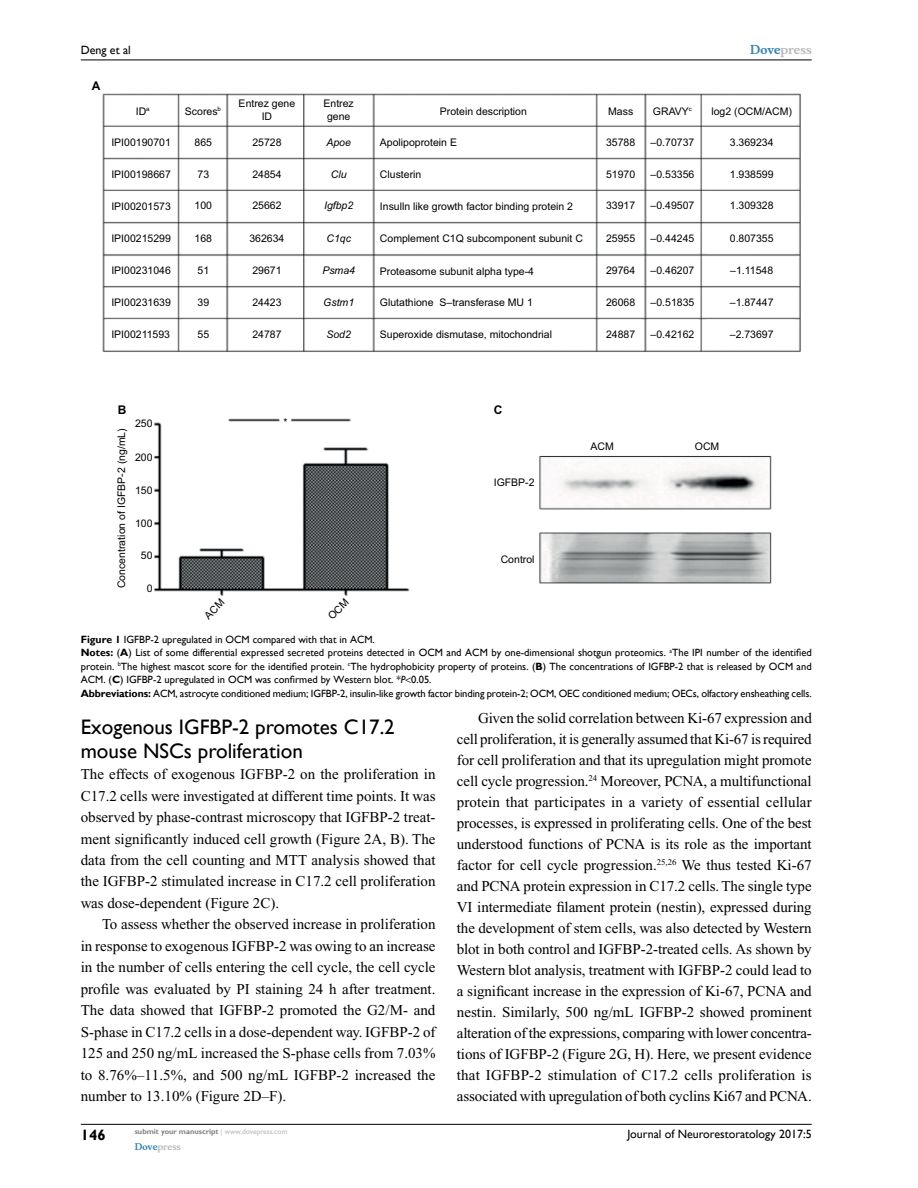
<style>
.page{position:relative;width:918px;height:1188px;background:#fff}
.page>*{position:absolute;margin:0;border:0;box-sizing:border-box;transform-origin:0 0}
.t1{font:21px/24px "Gill Sans";color:#000}
.t2{font:15px/21px "Times New Roman";color:#000;text-align:justify}
.t3{font:700 15px "Gill Sans";color:#000}
.t4{font:12px "Gill Sans";color:#000}
.t5{font:700 12px "Musee";color:#b8babc}
.t6{font:700 12px "Arial";color:#000}
.t7{font:10.5px/12.6px "Arial";color:#000;text-align:center}
.t8{font:10.5px/13.5px "Gill Sans";color:#000}
.t9{font:italic 10.5px "Arial";color:#000}
.t10{font:700 9px "Musee";color:#b8babc}
.t11{font:700 7.5px "Gill Sans";color:#808285}
.t12{font:6.15px "Arial";color:#000}
.s1{color:#3785ad}
.s2{font-weight:700}
.s3{font-style:italic}
.s4{font-weight:400;color:#b8babc}
</style>
<div class="page">
<hr style="left:81px;top:1124px;width:731px;height:1px;background:#000">
<hr style="left:81px;top:60px;width:731px;height:1px;background:#000">
<img style="left:102px;top:93px;width:699px;height:503px">
<p class="t4" style="left:81px;top:43px;width:52px">Deng et al</p>
<p class="t6" style="left:92px;top:78px;width:10px">A</p>
<p class="t5" style="left:750px;top:43px;width:63px"><span class="s1">Dove</span>press</p>
<p class="t7" style="left:239px;top:97px;width:58px">Entrez gene<br>ID</p>
<p class="t7" style="left:324px;top:97px;width:32px">Entrez gene</p>
<p class="t7" style="left:440px;top:105px;width:88px">Protein description</p>
<p class="t7" style="left:380px;top:136px;width:79px">Apolipoprotein E</p>
<p class="t7" style="left:380px;top:168px;width:43px">Clusterin</p>
<p class="t7" style="left:380px;top:200px;width:195px">Insulln like growth factor binding protein 2</p>
<p class="t7" style="left:380px;top:232px;width:205px">Complement C1Q subcomponent subunit C</p>
<p class="t7" style="left:380px;top:265px;width:156px">Proteasome subunit alpha type-4</p>
<p class="t7" style="left:380px;top:296px;width:154px">Glutathione S–transferase MU 1</p>
<p class="t7" style="left:380px;top:328px;width:174px">Superoxide dismutase, mitochondrial</p>
<p class="t7" style="left:185px;top:105px;width:38px">Scores<sup>b</sup></p>
<p class="t7" style="left:653px;top:105px;width:41px">GRAVY<sup>c</sup></p>
<p class="t7" style="left:711px;top:105px;width:82px">log2 (OCM/ACM)</p>
<p class="t7" style="left:136px;top:105px;width:12px">ID</p>
<p class="t7" style="left:608px;top:105px;width:27px">Mass</p>
<p class="t12" style="left:146px;top:105px;width:5px">a</p>
<p class="t7" style="left:111px;top:136px;width:61px">IPI00190701</p>
<p class="t7" style="left:111px;top:168px;width:61px">IPI00198667</p>
<p class="t7" style="left:111px;top:200px;width:61px">IPI00201573</p>
<p class="t7" style="left:111px;top:232px;width:61px">IPI00215299</p>
<p class="t7" style="left:111px;top:264px;width:61px">IPI00231046</p>
<p class="t7" style="left:111px;top:297px;width:61px">IPI00231639</p>
<p class="t7" style="left:111px;top:328px;width:60px">IPI00211593</p>
<p class="t7" style="left:606px;top:136px;width:31px">35788</p>
<p class="t7" style="left:606px;top:168px;width:31px">51970</p>
<p class="t7" style="left:606px;top:200px;width:31px">33917</p>
<p class="t7" style="left:606px;top:232px;width:31px">25955</p>
<p class="t7" style="left:606px;top:264px;width:31px">29764</p>
<p class="t7" style="left:606px;top:296px;width:31px">26068</p>
<p class="t7" style="left:606px;top:328px;width:31px">24887</p>
<p class="t7" style="left:195px;top:136px;width:19px">865</p>
<p class="t7" style="left:198px;top:168px;width:13px">73</p>
<p class="t7" style="left:195px;top:200px;width:19px">100</p>
<p class="t7" style="left:195px;top:232px;width:19px">168</p>
<p class="t7" style="left:198px;top:264px;width:13px">51</p>
<p class="t7" style="left:198px;top:296px;width:13px">39</p>
<p class="t7" style="left:198px;top:328px;width:13px">55</p>
<p class="t7" style="left:651px;top:136px;width:45px">–0.70737</p>
<p class="t7" style="left:651px;top:168px;width:45px">–0.53356</p>
<p class="t7" style="left:651px;top:200px;width:45px">–0.49507</p>
<p class="t7" style="left:651px;top:232px;width:45px">–0.44245</p>
<p class="t7" style="left:651px;top:264px;width:45px">–0.46207</p>
<p class="t7" style="left:651px;top:296px;width:45px">–0.51835</p>
<p class="t7" style="left:651px;top:328px;width:45px">–0.42162</p>
<p class="t7" style="left:252px;top:136px;width:31px">25728</p>
<p class="t7" style="left:252px;top:168px;width:31px">24854</p>
<p class="t7" style="left:252px;top:200px;width:31px">25662</p>
<p class="t7" style="left:249px;top:232px;width:37px">362634</p>
<p class="t7" style="left:252px;top:264px;width:31px">29671</p>
<p class="t7" style="left:252px;top:296px;width:31px">24423</p>
<p class="t7" style="left:252px;top:328px;width:31px">24787</p>
<p class="t7" style="left:730px;top:136px;width:45px">3.369234</p>
<p class="t7" style="left:730px;top:168px;width:45px">1.938599</p>
<p class="t7" style="left:730px;top:200px;width:45px">1.309328</p>
<p class="t7" style="left:730px;top:232px;width:45px">0.807355</p>
<p class="t7" style="left:730px;top:264px;width:45px">–1.11548</p>
<p class="t7" style="left:730px;top:296px;width:45px">–1.87447</p>
<p class="t7" style="left:730px;top:328px;width:45px">–2.73697</p>
<p class="t9" style="left:326px;top:135px;width:26px">Apoe</p>
<p class="t9" style="left:331px;top:167px;width:17px">Clu</p>
<p class="t9" style="left:324px;top:199px;width:31px">Igfbp2</p>
<p class="t9" style="left:326px;top:231px;width:26px">C1qc</p>
<p class="t9" style="left:322px;top:263px;width:34px">Psma4</p>
<p class="t9" style="left:323px;top:296px;width:32px">Gstm1</p>
<p class="t9" style="left:326px;top:328px;width:26px">Sod2</p>
<p class="t6" style="left:118px;top:401px;width:10px">B</p>
<p class="t7" style="left:135px;top:417px;width:19px">250</p>
<p class="t7" style="left:135px;top:451px;width:19px">200</p>
<p class="t7" style="left:135px;top:484px;width:19px">150</p>
<p class="t7" style="left:135px;top:517px;width:19px">100</p>
<p class="t7" style="left:141px;top:549px;width:13px">50</p>
<p class="t7" style="left:115px;top:588px;width:161px;rotate:-90deg">Concentration of IGFBP-2 (ng/mL)</p>
<p class="t7" style="left:147px;top:582px;width:7px">0</p>
<p class="t7" style="left:284px;top:416px;width:6px">*</p>
<p class="t6" style="left:494px;top:401px;width:10px">C</p>
<p class="t7" style="left:494px;top:477px;width:42px">IGFBP-2</p>
<p class="t7" style="left:501px;top:553px;width:35px">Control</p>
<p class="t7" style="left:590px;top:440px;width:25px">ACM</p>
<p class="t7" style="left:695px;top:440px;width:26px">OCM</p>
<p class="t8" style="left:81px;top:633px;width:732px"><span class="s2">Figure 1</span> IGFBP-2 upregulated in OCM compared with that in ACM.<br><span class="s2">Notes:</span> (<span class="s2">A</span>) List of some differential expressed secreted proteins detected in OCM and ACM by one-dimensional shotgun proteomics. <sup>a</sup>The IPI number of the identified protein. <sup>b</sup>The highest mascot score for the identified protein. <sup>c</sup>The hydrophobicity property of proteins. (<span class="s2">B</span>) The concentrations of IGFBP-2 that is released by OCM and ACM. (<span class="s2">C</span>) IGFBP-2 upregulated in OCM was confirmed by Western blot. *<span class="s3">P</span> 0.05.<br><span class="s2">Abbreviations:</span> ACM, astrocyte conditioned medium; IGFBP-2, insulin-like growth factor binding protein-2; OCM, OEC conditioned medium; OECs, olfactory ensheathing cells.</p>
<h1 class="t1" style="left:81px;top:715px;width:316px">Exogenous IGFBP-2 promotes C17.2 mouse NSCs proliferation</h1>
<p class="t2" style="left:81px;top:764px;width:356px;line-height:21.5px">The effects of exogenous IGFBP-2 on the proliferation in C17.2 cells were investigated at different time points. It was observed by phase-contrast microscopy that IGFBP-2 treat&shy;ment significantly induced cell growth (Figure 2A, B). The data from the cell counting and MTT analysis showed that the IGFBP-2 stimulated increase in C17.2 cell proliferation was dose-dependent (Figure 2C).</p>
<p class="t2" style="left:81px;top:914px;width:356px;line-height:21.5px;text-indent:21px">To assess whether the observed increase in proliferation in response to exogenous IGFBP-2 was owing to an increase in the number of cells entering the cell cycle, the cell cycle profile was evaluated by PI staining 24 h after treatment.<br>The data showed that IGFBP-2 promoted the G2/M- and S-phase in C17.2 cells in a dose-dependent way. IGFBP-2 of 125 and 250 ng/mL increased the S-phase cells from 7.03% to 8.76%–11.5%, and 500 ng/mL IGFBP-2 increased the number to 13.10% (Figure 2D–F).</p>
<p class="t3" style="left:81px;top:1126px;width:26px">146</p>
<p class="t11" style="left:135px;top:1127px;width:154px">submit your manuscript <span class="s4">| www.dovepress.com</span></p>
<p class="t10" style="left:135px;top:1141px;width:48px"><span class="s1">Dove</span>press</p>
<p class="t2" style="left:457px;top:707px;width:357px;text-indent:21px">Given the solid correlation between Ki-67 expression and cell proliferation, it is generally assumed that Ki-67 is required for cell proliferation and that its upregulation might promote cell cycle progression.<sup>24</sup> Moreover, PCNA, a multifunctional protein that participates in a variety of essential cellular processes, is expressed in proliferating cells. One of the best understood functions of PCNA is its role as the important factor for cell cycle progression.<sup>25,26</sup> We thus tested Ki-67 and PCNA protein expression in C17.2 cells. The single type VI intermediate filament protein (nestin), expressed during the development of stem cells, was also detected by Western blot in both control and IGFBP-2-treated cells. As shown by Western blot analysis, treatment with IGFBP-2 could lead to a significant increase in the expression of Ki-67, PCNA and nestin. Similarly, 500 ng/mL IGFBP-2 showed prominent alteration of the expressions, comparing with lower concentra&shy;tions of IGFBP-2 (Figure 2G, H). Here, we present evidence that IGFBP-2 stimulation of C17.2 cells proliferation is associated with upregulation of both cyclins Ki67 and PCNA.</p>
<p class="t4" style="left:628px;top:1127px;width:186px">Journal of Neurorestoratology 2017:5</p>
</div>
